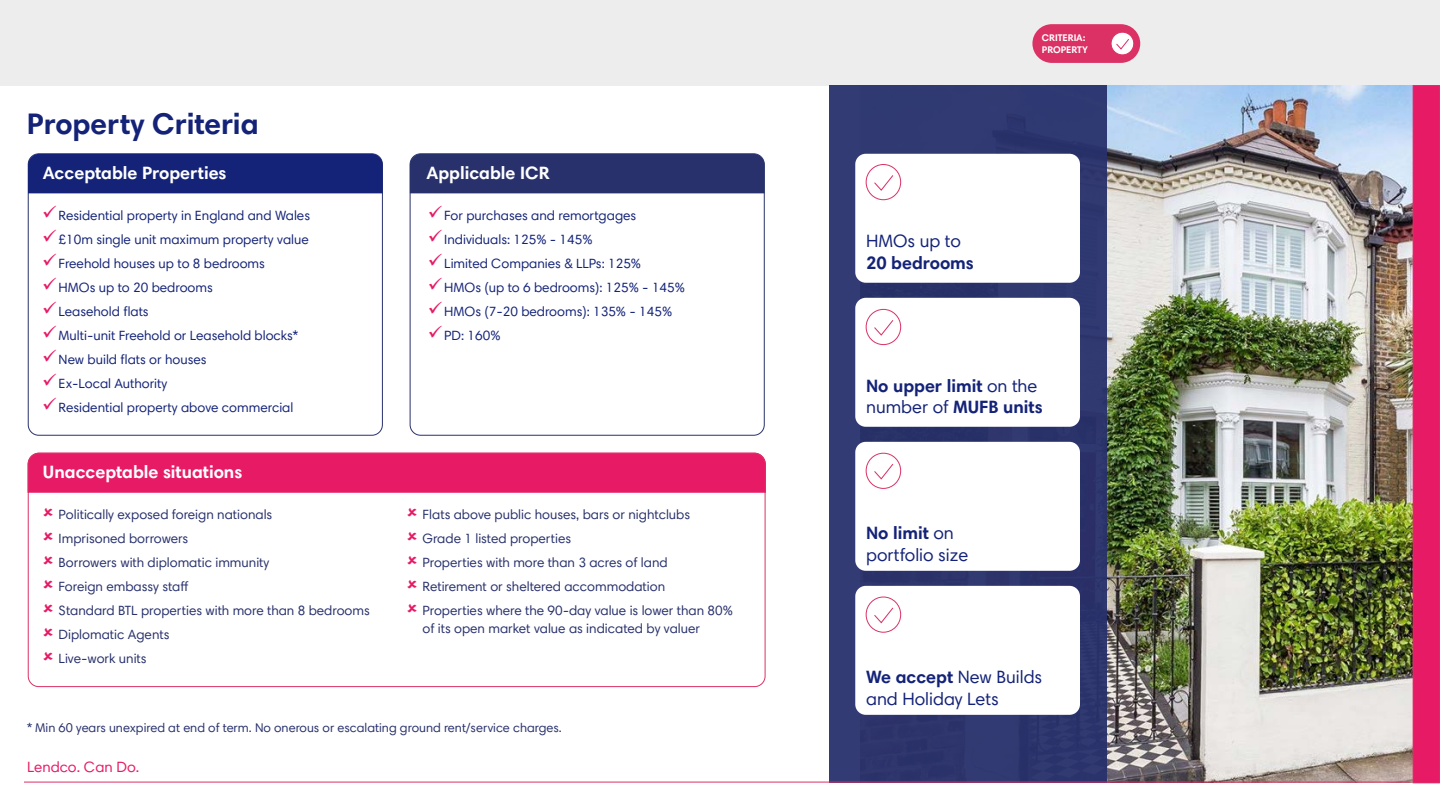
<style>
.page{position:relative;width:1440px;height:810px;background:#fff}
.page>*{position:absolute;margin:0;border:0;box-sizing:border-box;transform-origin:0 0}
.t1{font:700 30px "Harmonia Sans Pro Cyr";color:#142378}
.t2{font:18px/21.6px "Harmonia Sans Pro Cyr";color:#142378}
.t3{font:700 18px "Harmonia Sans Pro Cyr";color:#fff}
.t4{font:700 18px/21.6px "Harmonia Sans Pro Cyr";color:#142378}
.t5{font:15px "Harmonia Sans Pro Cyr";color:#e71a65}
.t6{font:13.5px/24px "Harmonia Sans Pro Cyr";color:#28316c}
.t7{font:13.5px/24px "Harmonia Sans Pro Cyr";color:#142378}
.t8{font:12.75px "Harmonia Sans Pro Cyr";color:#28316c}
.t9{font:700 9.75px/11.6px "Harmonia Sans Pro Cyr";color:#fff}
.s1{font-weight:400}
.s2{font-weight:700}
</style>
<div class="page">
<div style="left:0;top:0;width:1440px;height:85px;background:#ededed"></div>
<img style="left:1107px;top:86px;width:306px;height:697px">
<div style="left:829px;top:86px;width:278px;height:697px;background:#303972"></div>
<div style="left:855px;top:154px;width:225px;height:129px;background:#fff;border-radius:10px"></div>
<div style="left:855px;top:442px;width:225px;height:129px;background:#fff;border-radius:10px"></div>
<div style="left:855px;top:298px;width:225px;height:129px;background:#fff;border-radius:10px"></div>
<div style="left:855px;top:586px;width:225px;height:129px;background:#fff;border-radius:10px"></div>
<div style="left:866px;top:164px;width:35px;height:36px;border:1px solid #db3165;border-radius:50%"></div>
<svg style="left:874px;top:175px;width:20px;height:16px"></svg>
<div style="left:866px;top:453px;width:35px;height:36px;border:1px solid #db3165;border-radius:50%"></div>
<svg style="left:874px;top:463px;width:20px;height:17px"></svg>
<div style="left:866px;top:309px;width:35px;height:36px;border:1px solid #db3165;border-radius:50%"></div>
<svg style="left:874px;top:320px;width:20px;height:16px"></svg>
<div style="left:866px;top:597px;width:35px;height:36px;border:1px solid #db3165;border-radius:50%"></div>
<svg style="left:874px;top:607px;width:20px;height:17px"></svg>
<div style="left:28px;top:154px;width:355px;height:39px;background:#142378"></div>
<div style="left:28px;top:453px;width:738px;height:40px;background:#e71a65"></div>
<div style="left:410px;top:154px;width:355px;height:39px;background:#28316c"></div>
<hr style="left:24px;top:782px;width:1387px;height:1px;background:#db3165">
<div style="left:1413px;top:86px;width:27px;height:697px;background:#e71a65"></div>
<div style="left:1413px;top:85px;width:27px;height:698px;border:1px solid #db3165"></div>
<div style="left:1032px;top:24px;width:108px;height:39px;background:#db3165;border-radius:19px"></div>
<div style="left:1111px;top:32px;width:23px;height:23px;background:#fff;border-radius:50%"></div>
<div style="left:1111px;top:32px;width:23px;height:23px;border:1px solid #db3165;border-radius:50%"></div>
<svg style="left:1116px;top:39px;width:13px;height:10px"></svg>
<h1 class="t1" style="left:27px;top:105px;width:233px">Property Criteria</h1>
<h2 class="t3" style="left:43px;top:161px;width:185px">Acceptable Properties</h2>
<p class="t7" style="left:59px;top:203px;width:253px">Residential property in England and Wales £10m single unit maximum property value<br>Freehold houses up to 8 bedrooms<br>HMOs up to 20 bedrooms<br>Leasehold flats<br>Multi-unit Freehold or Leasehold blocks*<br>New build flats or houses<br>Ex-Local Authority<br>Residential property above commercial</p>
<h2 class="t3" style="left:43px;top:461px;width:201px">Unacceptable situations</h2>
<h2 class="t3" style="left:426px;top:161px;width:125px">Applicable ICR</h2>
<p class="t7" style="left:444px;top:203px;width:242px">For purchases and remortgages<br>Individuals: 125% - 145%<br>Limited Companies &amp; LLPs: 125%<br>HMOs (up to 6 bedrooms): 125% - 145%<br>HMOs (7-20 bedrooms): 135% - 145%<br>PD: 160%</p>
<p class="t6" style="left:59px;top:502px;width:313px">Politically exposed foreign nationals<br>Imprisoned borrowers<br>Borrowers with diplomatic immunity<br>Foreign embassy staff<br>Standard BTL properties with more than 8 bedrooms<br>Diplomatic Agents<br>Live-work units</p>
<p class="t6" style="left:423px;top:502px;width:312px">Flats above public houses, bars or nightclubs<br>Grade 1 listed properties<br>Properties with more than 3 acres of land Retirement or sheltered accommodation<br>Properties where the 90-day value is lower than 80%</p>
<p class="t6" style="left:423px;top:616px;width:279px">of its open market value as indicated by valuer</p>
<p class="t8" style="left:27px;top:720px;width:536px">* Min 60 years unexpired at end of term. No onerous or escalating ground rent/service charges.</p>
<p class="t5" style="left:27px;top:757px;width:114px">Lendco. Can Do.</p>
<p class="t9" style="left:1042px;top:32px;width:48px">CRITERIA:<br>PROPERTY</p>
<h2 class="t2" style="left:866px;top:230px;width:96px">HMOs up to</h2>
<h2 class="t4" style="left:866px;top:251px;width:109px">20 bedrooms</h2>
<h2 class="t4" style="left:866px;top:375px;width:178px">No upper limit <span class="s1">on the number of</span> MUFB units</h2>
<h2 class="t2" style="left:866px;top:522px;width:104px"><span class="s2">No limit</span> on portfolio size</h2>
<h2 class="t2" style="left:866px;top:666px;width:178px"><span class="s2">We accept</span> New Builds and Holiday Lets</h2>
</div>
